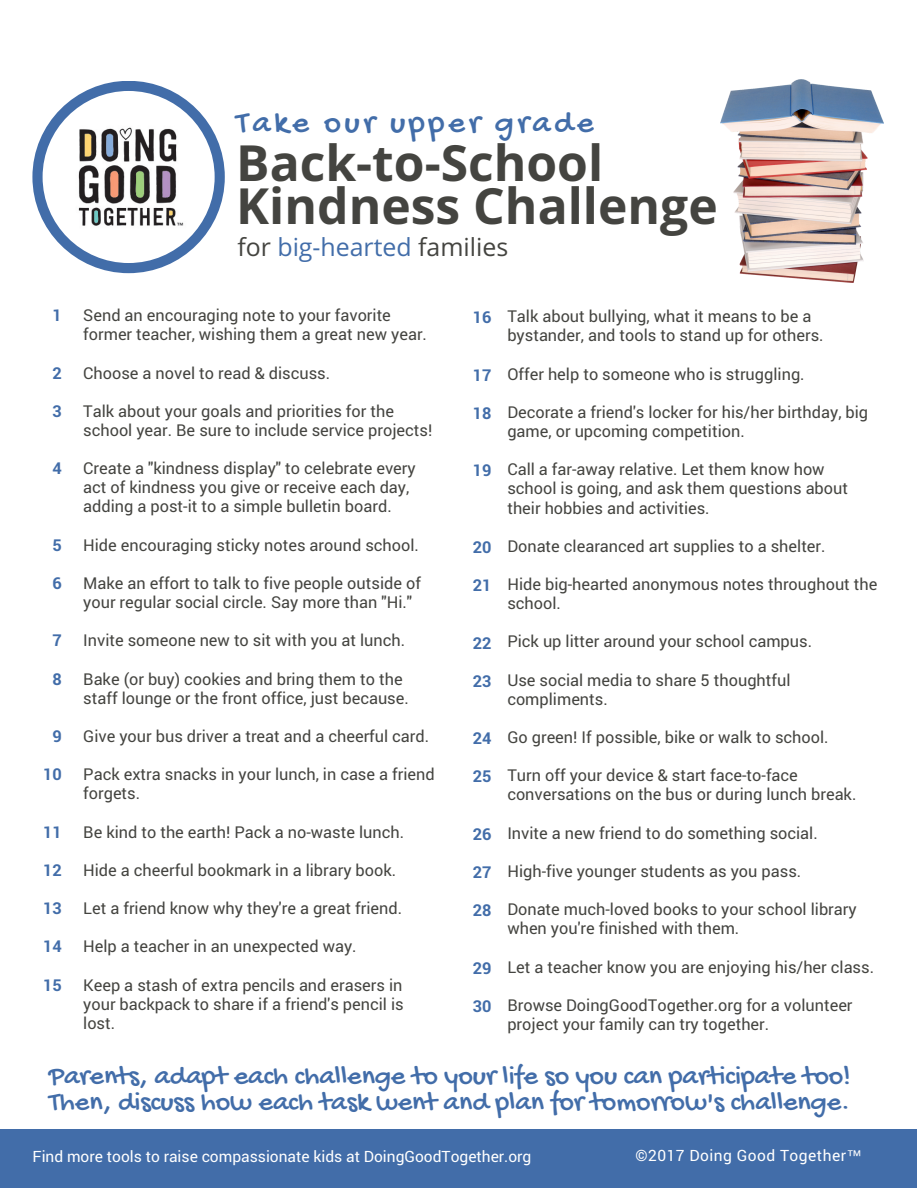
<style>
.page{position:relative;width:918px;height:1188px;background:#fff}
.page>*{position:absolute;margin:0;border:0;box-sizing:border-box;transform-origin:0 0}
.t1{font:700 49.8px/42.8px "Open Sans";color:#444440}
.t2{font:32.7px "Gochi Hand";letter-spacing:.11em;color:#426da9}
.t3{font:28.05px/25.8px "Gochi Hand";color:#426da9}
.t4{font:24.9px "Open Sans";color:#444440}
.t5{font:16.35px/19.2px "Roboto";color:#444440}
.t6{font:700 16.35px "Roboto";color:#426da9}
.t7{font:15.6px "Roboto";color:#fff}
.t8{font:15.6px "Roboto";letter-spacing:.03em;color:#fff}
.s1{color:#426da9}
.s2{font-family:"Liberation Sans"}
</style>
<div class="page">
<img style="left:720px;top:80px;width:163px;height:202px">
<div style="left:0;top:1130px;width:917px;height:58px;background:#426da9"></div>
<svg style="left:33px;top:81px;width:192px;height:192px"></svg>
<img style="left:69px;top:118px;width:118px;height:118px">
<h2 class="t2" style="left:236px;top:105px;width:359px">Take our upper grade</h2>
<h1 class="t1" style="left:236px;top:140px;width:483px">Back-to-School<br>Kindness Challenge</h1>
<h3 class="t4" style="left:237px;top:229px;width:272px">for <span class="s1">big-hearted</span> families</h3>
<p class="t5" style="left:83px;top:305px;width:345px">Send an encouraging note to your favorite former teacher, wishing them a great new year.</p>
<p class="t5" style="left:83px;top:363px;width:248px">Choose a novel to read &amp; discuss.</p>
<p class="t5" style="left:83px;top:401px;width:351px">Talk about your goals and priorities for the school year. Be sure to include service projects!</p>
<p class="t5" style="left:83px;top:458px;width:334px">Create a "kindness display" to celebrate every act of kindness you give or receive each day, adding a post-it to a simple bulletin board.</p>
<p class="t5" style="left:83px;top:535px;width:337px">Hide encouraging sticky notes around school.</p>
<p class="t5" style="left:83px;top:573px;width:339px">Make an effort to talk to five people outside of your regular social circle. Say more than "Hi."</p>
<p class="t5" style="left:83px;top:630px;width:323px">Invite someone new to sit with you at lunch.</p>
<p class="t5" style="left:83px;top:669px;width:327px">Bake (or buy) cookies and bring them to the staff lounge or the front office, just because.</p>
<p class="t5" style="left:83px;top:726px;width:347px">Give your bus driver a treat and a cheerful card.</p>
<p class="t5" style="left:83px;top:764px;width:353px">Pack extra snacks in your lunch, in case a friend forgets.</p>
<p class="t5" style="left:83px;top:822px;width:322px">Be kind to the earth! Pack a no-waste lunch.</p>
<p class="t5" style="left:83px;top:860px;width:314px">Hide a cheerful bookmark in a library book.</p>
<p class="t5" style="left:83px;top:898px;width:320px">Let a friend know why they're a great friend.</p>
<p class="t5" style="left:83px;top:936px;width:275px">Help a teacher in an unexpected way.</p>
<p class="t5" style="left:83px;top:975px;width:322px;text-align:justify">Keep a stash of extra pencils and erasers in your backpack to share if a friend's pencil is lost.</p>
<p class="t6" style="left:53px;top:304px;width:11px">1</p>
<p class="t5" style="left:507px;top:306px;width:318px">Talk about bullying, what it means to be a bystander, and tools to stand up for others.</p>
<p class="t5" style="left:507px;top:364px;width:299px">Offer help to someone who is struggling.</p>
<p class="t5" style="left:507px;top:402px;width:362px">Decorate a friend's locker for his/her birthday, big game, or upcoming competition.</p>
<p class="t5" style="left:507px;top:459px;width:342px">Call a far-away relative. Let them know how school is going, and ask them questions about their hobbies and activities.</p>
<p class="t5" style="left:507px;top:536px;width:320px">Donate clearanced art supplies to a shelter.</p>
<p class="t5" style="left:507px;top:574px;width:372px">Hide big-hearted anonymous notes throughout the school.</p>
<p class="t5" style="left:507px;top:632px;width:306px">Pick up litter around your school campus.</p>
<p class="t5" style="left:507px;top:670px;width:285px">Use social media to share 5 thoughtful compliments.</p>
<p class="t5" style="left:507px;top:727px;width:323px">Go green! If possible, bike or walk to school.</p>
<p class="t5" style="left:507px;top:765px;width:351px">Turn off your device &amp; start face-to-face conversations on the bus or during lunch break.</p>
<p class="t5" style="left:507px;top:823px;width:312px">Invite a new friend to do something social.</p>
<p class="t5" style="left:507px;top:861px;width:295px">High-five younger students as you pass.</p>
<p class="t5" style="left:507px;top:899px;width:351px">Donate much-loved books to your school library when you're finished with them.</p>
<p class="t5" style="left:507px;top:957px;width:368px">Let a teacher know you are enjoying his/her class.</p>
<p class="t5" style="left:507px;top:995px;width:347px">Browse DoingGoodTogether.org for a volunteer project your family can try together.</p>
<h3 class="t3" style="left:49px;top:1065px;width:803px">Parents, adapt each challenge to your life so you can participate too!<br>Then, discuss how each task went and plan for tomorrow's challenge.</h3>
<p class="t6" style="left:473px;top:306px;width:20px">16</p>
<p class="t6" style="left:53px;top:361px;width:11px">2</p>
<p class="t6" style="left:53px;top:400px;width:11px">3</p>
<p class="t6" style="left:473px;top:364px;width:20px">17</p>
<p class="t6" style="left:473px;top:402px;width:20px">18</p>
<p class="t6" style="left:53px;top:457px;width:11px">4</p>
<p class="t6" style="left:473px;top:459px;width:20px">19</p>
<p class="t6" style="left:53px;top:534px;width:11px">5</p>
<p class="t6" style="left:53px;top:572px;width:11px">6</p>
<p class="t6" style="left:473px;top:536px;width:20px">20</p>
<p class="t6" style="left:473px;top:574px;width:20px">21</p>
<p class="t6" style="left:53px;top:629px;width:11px">7</p>
<p class="t6" style="left:53px;top:667px;width:11px">8</p>
<p class="t6" style="left:473px;top:631px;width:20px">22</p>
<p class="t6" style="left:473px;top:670px;width:20px">23</p>
<p class="t6" style="left:53px;top:725px;width:11px">9</p>
<p class="t6" style="left:43px;top:763px;width:20px">10</p>
<p class="t6" style="left:473px;top:727px;width:20px">24</p>
<p class="t6" style="left:473px;top:765px;width:20px">25</p>
<p class="t6" style="left:43px;top:820px;width:20px">11</p>
<p class="t6" style="left:43px;top:859px;width:20px">12</p>
<p class="t6" style="left:43px;top:897px;width:20px">13</p>
<p class="t6" style="left:43px;top:935px;width:20px">14</p>
<p class="t6" style="left:43px;top:973px;width:20px">15</p>
<p class="t6" style="left:473px;top:823px;width:20px">26</p>
<p class="t6" style="left:473px;top:861px;width:20px">27</p>
<p class="t6" style="left:473px;top:899px;width:20px">28</p>
<p class="t6" style="left:473px;top:957px;width:20px">29</p>
<p class="t6" style="left:473px;top:995px;width:20px">30</p>
<p class="t7" style="left:33px;top:1146px;width:500px">Find more tools to raise compassionate kids at DoingGoodTogether.org</p>
<p class="t8" style="left:636px;top:1145px;width:228px">©2017 Doing Good Together<span class="s2">™</span></p>
</div>
